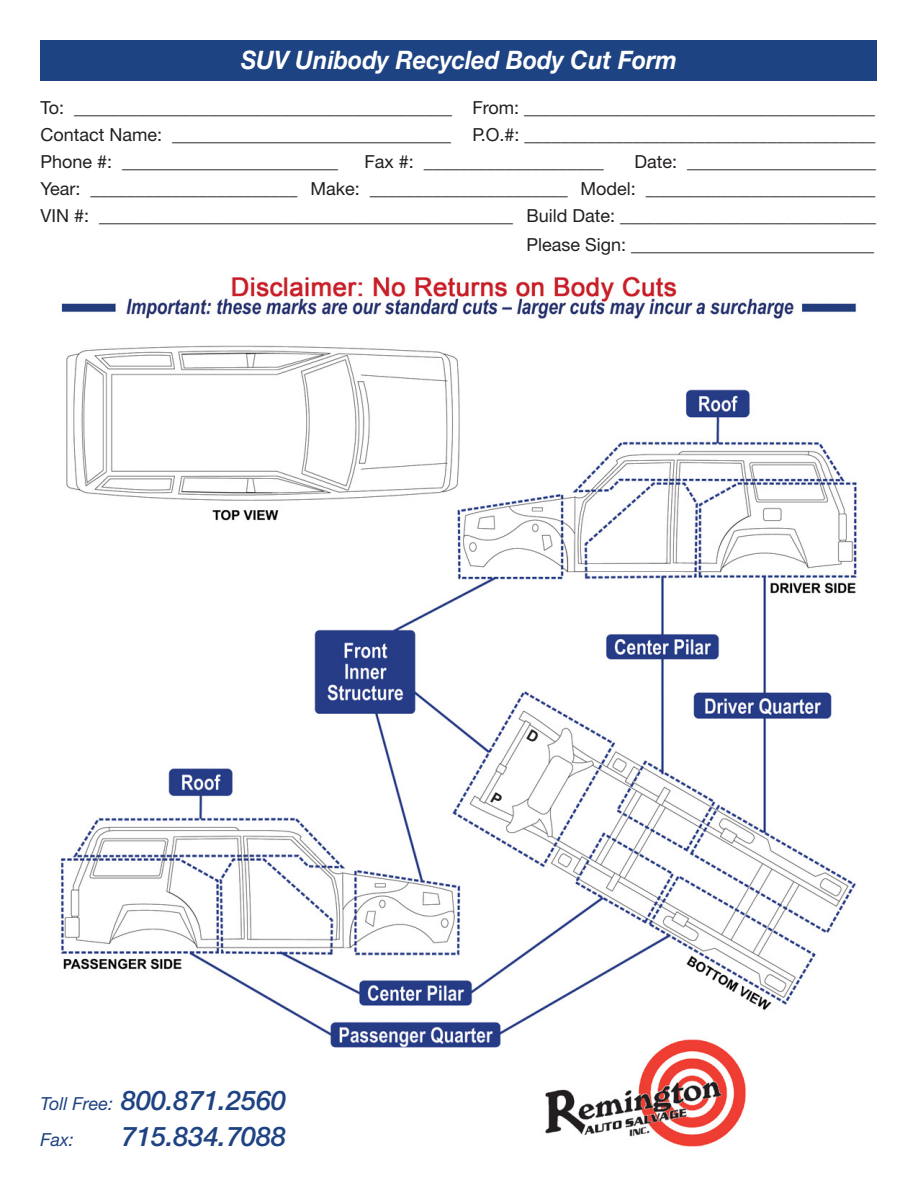
<style>
.page{position:relative;width:918px;height:1188px;background:#fff}
.page>*{position:absolute;margin:0;border:0;box-sizing:border-box;transform-origin:0 0}
.t1{font:italic 500 27px "Helvetica Neue LT Std";color:#1e4382}
.t2{font:italic 700 25.5px "Helvetica Neue LT Std";color:#fff;scale:.93 1}
.t3{font:18px/27.5px "Helvetica Neue LT Std";color:#231f20;text-align:justify}
.t4{font:italic 18px "Helvetica Neue LT Std";color:#1e4382}
.s1{font-weight:400;font-size:18px}
</style>
<div class="page">
<div style="left:40px;top:40px;width:838px;height:41px;background:#1e4382"></div>
<img style="left:545px;top:1056px;width:201px;height:90px">
<img style="left:60px;top:276px;width:798px;height:780px">
<svg style="left:663px;top:943px;width:130px;height:80px"></svg>
<img style="left:683px;top:952px;width:98px;height:60px">
<svg style="left:526px;top:729px;width:13px;height:14px"></svg>
<svg style="left:491px;top:792px;width:12px;height:14px"></svg>
<h2 class="t2" style="left:241px;top:44px;width:470px">SUV Unibody Recycled Body Cut Form</h2>
<p class="t3" style="left:40px;top:94px;width:837px;line-height:27px">To: __________________________________________ From: _______________________________________ Contact Name: _______________________________ P.O.#: _______________________________________ Phone #: ________________________</p>
<p class="t3" style="left:40px;top:148px;width:837px;text-align:right">Date: _____________________<br>Year: _______________________ Make: ______________________ Model: __________________________ VIN #: ______________________________________________ Build Date: _____________________________ Please Sign: ___________________________</p>
<p class="t3" style="left:364px;top:148px;width:241px">Fax #: ____________________</p>
<h1 class="t1" style="left:41px;top:1085px;width:247px"><span class="s1">Toll Free:</span> 800.871.2560</h1>
<p class="t4" style="left:40px;top:1129px;width:35px">Fax:</p>
<h1 class="t1" style="left:121px;top:1121px;width:167px">715.834.7088</h1>
</div>
